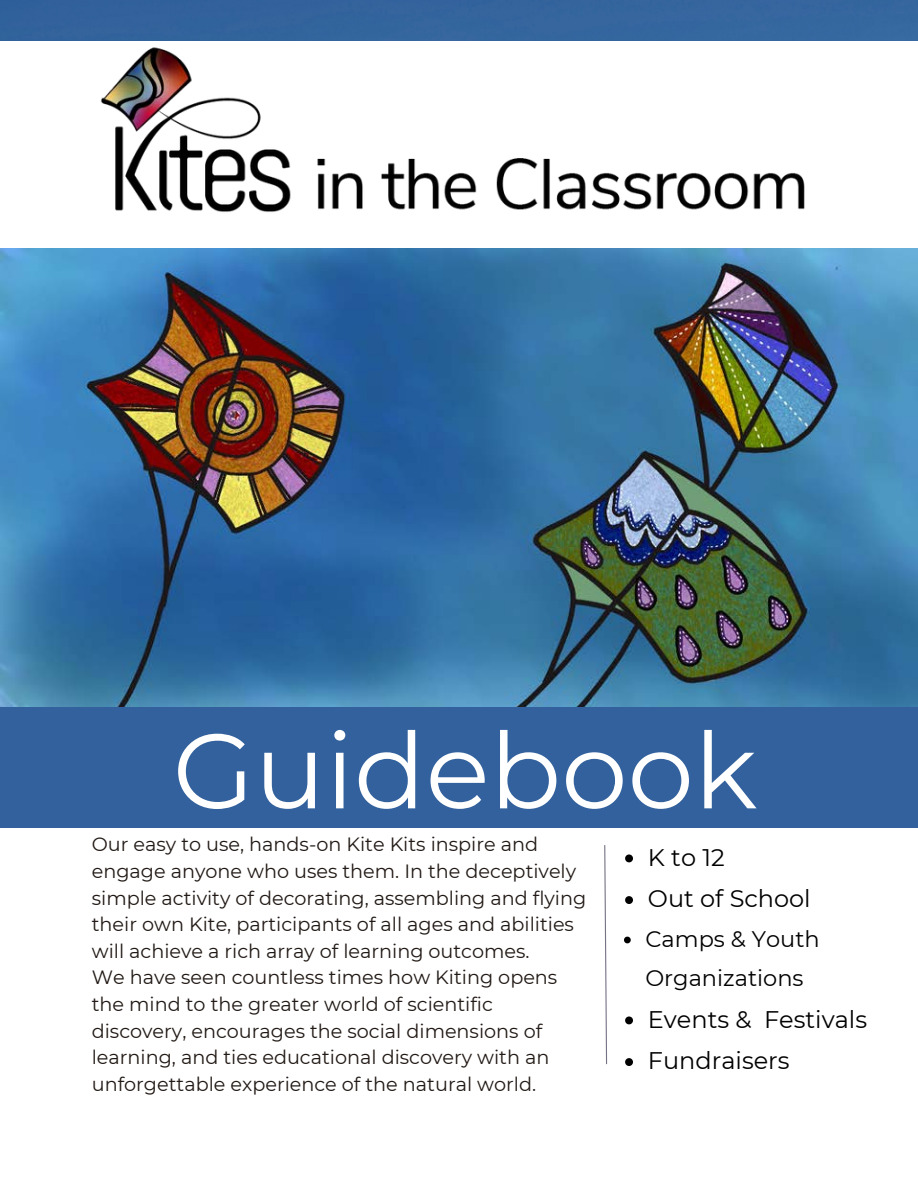
<style>
.page{position:relative;width:918px;height:1188px;background:#fff}
.page>*{position:absolute;margin:0;border:0;box-sizing:border-box;transform-origin:0 0}
.t1{font:105.75px "Montserrat";color:#fff}
.t2{font:24px/41.7px "Montserrat";color:#000}
.t3{font:22.5px/39.3px "Montserrat";color:#000}
.t4{font:19.2px/26.5px "Montserrat";color:#211915}
</style>
<div class="page">
<img style="left:92px;top:40px;width:746px;height:172px">
<img style="left:0;top:249px;width:918px;height:459px">
<div style="left:0;top:708px;width:918px;height:120px;background:#32619d"></div>
<svg style="left:625px;top:855px;width:8px;height:7px"></svg>
<svg style="left:625px;top:896px;width:8px;height:8px"></svg>
<svg style="left:624px;top:937px;width:7px;height:6px"></svg>
<svg style="left:625px;top:1017px;width:8px;height:7px"></svg>
<svg style="left:625px;top:1058px;width:8px;height:8px"></svg>
<svg style="left:604px;top:845px;width:4px;height:220px"></svg>
<div style="left:0;top:0;width:918px;height:40px;background:#34659d"></div>
<h1 class="t1" style="left:173px;top:706px;width:586px">Guidebook</h1>
<p class="t4" style="left:92px;top:831px;width:496px">Our easy to use, hands-on Kite Kits inspire and engage anyone who uses them. In the deceptively simple activity of decorating, assembling and flying their own Kite, participants of all ages and abilities will achieve a rich array of learning outcomes.<br>We have seen countless times how Kiting opens the mind to the greater world of scientific discovery, encourages the social dimensions of learning, and ties educational discovery with an unforgettable experience of the natural world.</p>
<p class="t2" style="left:648px;top:836px;width:164px">K to 12<br>Out of School</p>
<p class="t3" style="left:645px;top:919px;width:176px">Camps &amp; Youth<br>Organizations</p>
<p class="t2" style="left:648px;top:998px;width:221px">Events &amp; Festivals<br>Fundraisers</p>
</div>
